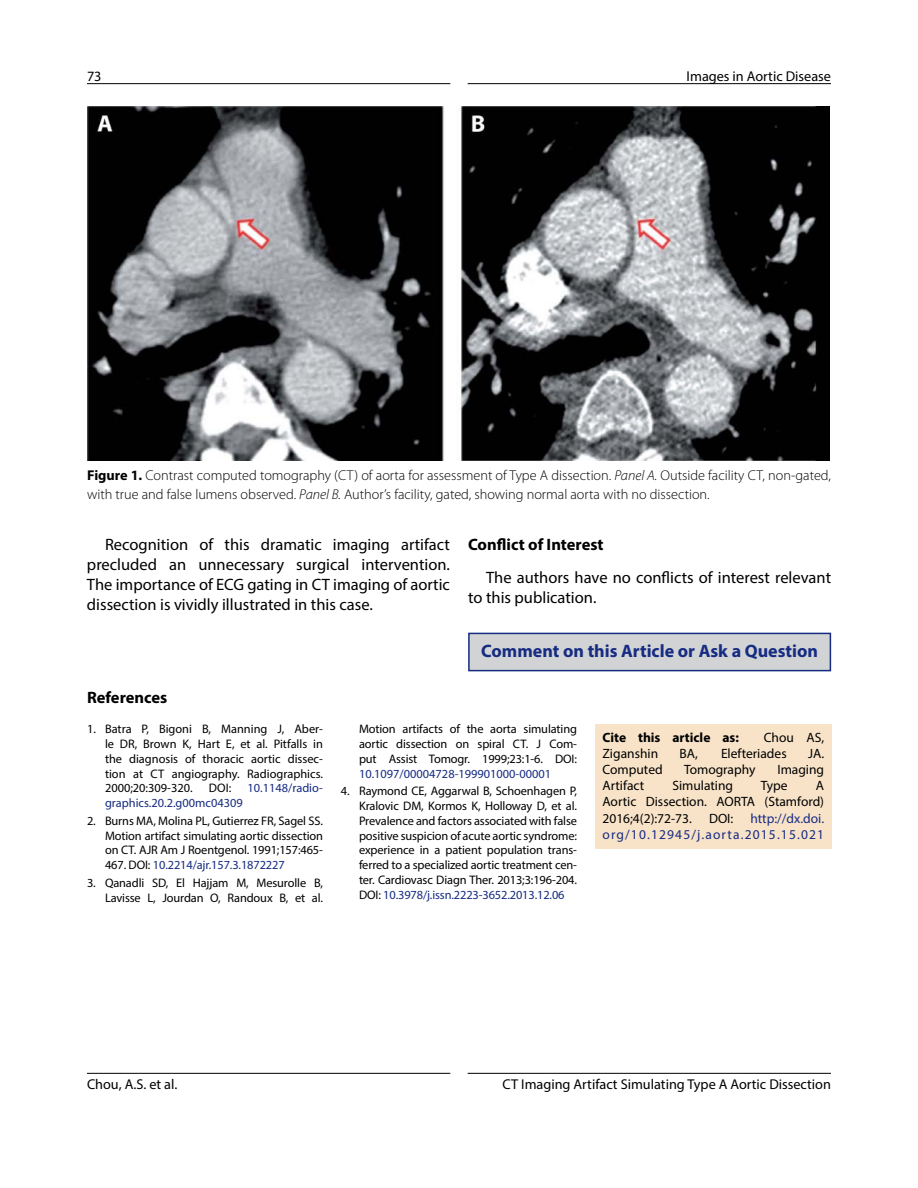
<style>
.page{position:relative;width:918px;height:1188px;background:#fff}
.page>*{position:absolute;margin:0;border:0;box-sizing:border-box;transform-origin:0 0}
.t1{font:700 18px "Myriad Pro";color:#162b82}
.t2{font:16.5px/19.8px "Myriad Pro";color:#000;text-align:justify}
.t3{font:700 16.5px "Myriad Pro";color:#000}
.t4{font:300 14.25px/19.5px "Myriad Pro";color:#000}
.t5{font:14.25px "Myriad Pro";color:#000}
.t6{font:13.5px/16.2px "Myriad Pro";color:#000;text-align:justify}
.t7{font:13.5px/16.2px "Myriad Pro";letter-spacing:.085em;color:#162b82;text-align:right}
.t8{font:700 13.5px "Myriad Pro";color:#000}
.t9{font:12.3px/14.9px "Myriad Pro";letter-spacing:-.01em;color:#000;text-align:justify}
.t10{font:12.3px "Myriad Pro";color:#162b82}
.s1{font-weight:700}
.s2{font-style:italic}
.s3{color:#162b82}
</style>
<div class="page">
<hr style="left:87px;top:1073px;width:363px;height:1px;background:#000">
<hr style="left:468px;top:1073px;width:363px;height:1px;background:#000">
<hr style="left:87px;top:83px;width:363px;height:1px;background:#000">
<hr style="left:468px;top:83px;width:363px;height:1px;background:#000">
<div style="left:595px;top:724px;width:237px;height:125px;background:#f8e3c8"></div>
<div style="left:469px;top:633px;width:361px;height:38px;background:#d1d3d4"></div>
<div style="left:468px;top:633px;width:363px;height:38px;border:2px solid #162b82"></div>
<img style="left:88px;top:106px;width:741px;height:355px">
<p class="t5" style="left:87px;top:67px;width:16px">73</p>
<p class="t5" style="left:687px;top:67px;width:146px">Images in Aortic Disease</p>
<p class="t4" style="left:87px;top:466px;width:745px"><span class="s1">Figure 1.</span> Contrast computed tomography (CT) of aorta for assessment of Type A dissection. <span class="s2">Panel A.</span> Outside facility CT, non-gated, with true and false lumens observed. <span class="s2">Panel B.</span> Author’s facility, gated, showing normal aorta with no dissection.</p>
<h2 class="t2" style="left:87px;top:534px;width:365px;text-indent:18px">Recognition of this dramatic imaging artifact precluded an unnecessary surgical intervention.<br>The importance of ECG gating in CT imaging of aortic dissection is vividly illustrated in this case.</h2>
<h2 class="t3" style="left:468px;top:534px;width:137px">Conflict of Interest</h2>
<h2 class="t2" style="left:468px;top:568px;width:365px;text-indent:18px">The authors have no conflicts of interest relevant to this publication.</h2>
<h1 class="t1" style="left:481px;top:639px;width:338px">Comment on this Article or Ask a Question</h1>
<h2 class="t3" style="left:87px;top:687px;width:82px">References</h2>
<p class="t9" style="left:105px;top:721px;width:220px;text-indent:-18px">1. Batra P, Bigoni B, Manning J, Aber&shy;le DR, Brown K, Hart E, et al. Pitfalls in the diagnosis of thoracic aortic dissec&shy;tion at CT angiography. Radiographics.<br>2000;20:309-320.</p>
<p class="t9" style="left:209px;top:781px;width:24px">DOI:</p>
<p class="t10" style="left:248px;top:781px;width:77px">10.1148/radio-</p>
<p class="t10" style="left:105px;top:795px;width:139px">graphics.20.2.g00mc04309</p>
<p class="t9" style="left:105px;top:813px;width:220px;text-indent:-18px">2. Burns MA, Molina PL, Gutierrez FR, Sagel SS.<br>Motion artifact simulating aortic dissection on CT. AJR Am J Roentgenol. 1991;157:465- 467. DOI: <span class="s3">10.2214/ajr.157.3.1872227</span></p>
<p class="t9" style="left:87px;top:875px;width:238px;text-align:right">3. Qanadli SD, El Hajjam M, Mesurolle B,<br>Lavisse L, Jourdan O, Randoux B, et al.</p>
<p class="t9" style="left:359px;top:721px;width:219px">Motion artifacts of the aorta simulating aortic dissection on spiral CT. J Com&shy;put Assist Tomogr. 1999;23:1-6. DOI:</p>
<p class="t10" style="left:359px;top:766px;width:194px">10.1097/00004728-199901000-00001</p>
<p class="t9" style="left:359px;top:784px;width:220px;text-indent:-18px">4. Raymond CE, Aggarwal B, Schoenhagen P, Kralovic DM, Kormos K, Holloway D, et al.<br>Prevalence and factors associated with false positive suspicion of acute aortic syndrome: experience in a patient population trans&shy;ferred to a specialized aortic treatment cen&shy;ter. Cardiovasc Diagn Ther. 2013;3:196-204.<br>DOI: <span class="s3">10.3978/j.issn.2223-3652.2013.12.06</span></p>
<p class="t8" style="left:603px;top:728px;width:138px">Cite this article as:</p>
<p class="t6" style="left:764px;top:729px;width:62px">Chou AS,</p>
<p class="t6" style="left:603px;top:745px;width:57px">Ziganshin</p>
<p class="t6" style="left:680px;top:745px;width:20px">BA,</p>
<p class="t6" style="left:721px;top:745px;width:67px">Elefteriades</p>
<p class="t6" style="left:808px;top:745px;width:18px">JA.</p>
<p class="t6" style="left:603px;top:761px;width:62px">Computed</p>
<p class="t6" style="left:684px;top:761px;width:73px">Tomography</p>
<p class="t6" style="left:777px;top:761px;width:48px">Imaging</p>
<p class="t6" style="left:603px;top:777px;width:43px">Artifact</p>
<p class="t6" style="left:672px;top:777px;width:62px">Simulating</p>
<p class="t6" style="left:761px;top:777px;width:28px">Type</p>
<p class="t6" style="left:603px;top:777px;width:223px;text-indent:213px">A Aortic Dissection. AORTA (Stamford)<br>2016;4(2):72-73.</p>
<p class="t7" style="left:603px;top:810px;width:223px">http://dx.doi. org/10.12945/j.aorta.2015.15.021</p>
<p class="t6" style="left:709px;top:810px;width:26px">DOI:</p>
<p class="t5" style="left:87px;top:1075px;width:92px">Chou, A.S. et al.</p>
<p class="t5" style="left:502px;top:1075px;width:330px">CT Imaging Artifact Simulating Type A Aortic Dissection</p>
</div>
